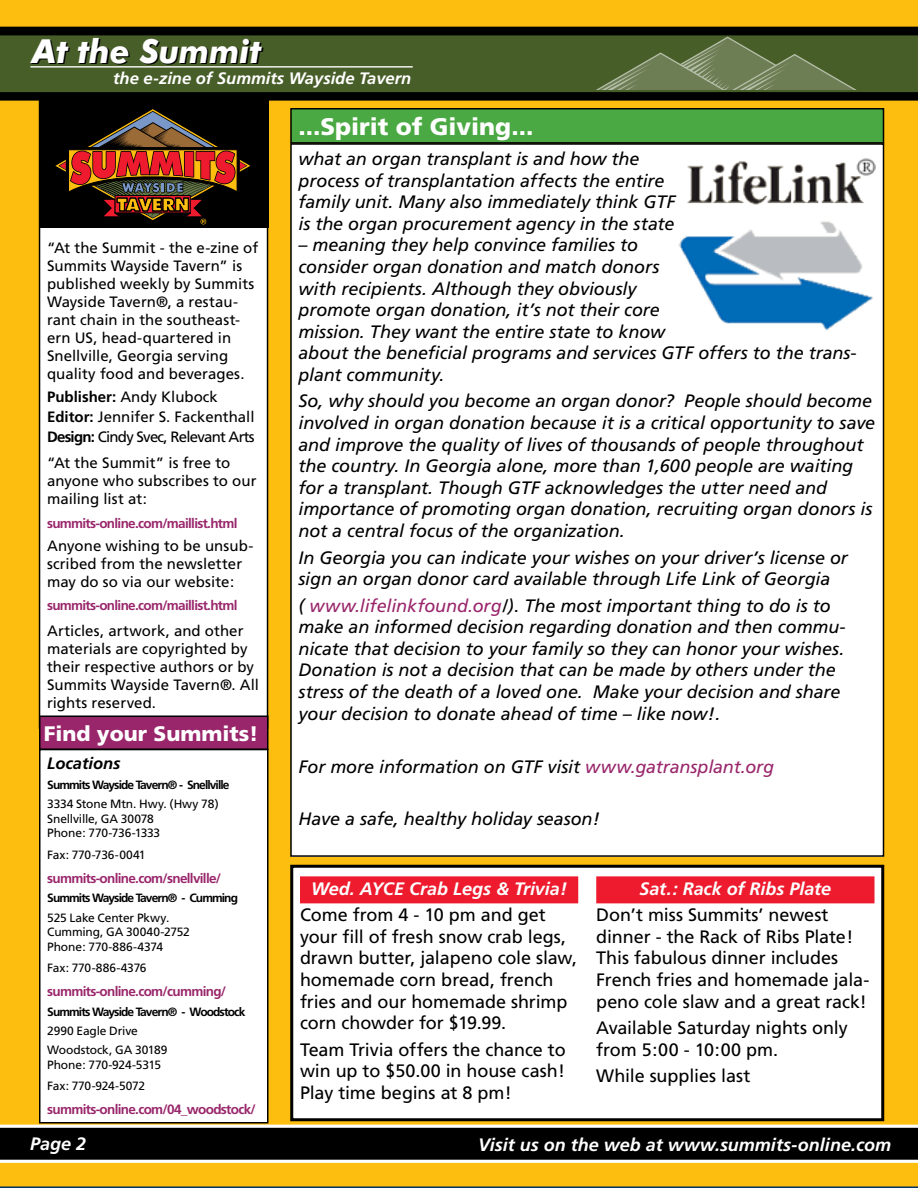
<style>
.page{position:relative;width:918px;height:1188px;background:#febe10}
.page>*{position:absolute;margin:0;border:0;box-sizing:border-box;transform-origin:0 0}
.t1{font:italic 700 33.15px "Futura BT";color:#fff}
.t2{font:900 24px "Frutiger";color:#fff}
.t3{font:900 21px "Frutiger";color:#fff}
.t4{font:italic 18px/21.6px "Frutiger";letter-spacing:-.005em;color:#000}
.t5{font:18px/21.6px "Frutiger";letter-spacing:-.005em;color:#000}
.t6{font:italic 700 18px "Frutiger";color:#fff}
.t7{font:italic 700 16.5px "Frutiger";color:#fff}
.t8{font:italic 700 16.5px "Frutiger";color:#000}
.t9{font:15px/18px "Frutiger";color:#000}
.t10{font:700 13.5px "Frutiger";letter-spacing:-.05em;color:#99266b}
.t11{font:12px/14.4px "Frutiger";letter-spacing:-.01em;color:#000}
.t12{font:700 12px "Frutiger";letter-spacing:-.075em;color:#000}
.s1{color:#99266b}
.s2{font-weight:700}
</style>
<div class="page">
<svg style="left:0;top:1125px;width:918px;height:38px;background:#282828"></svg>
<div style="left:40px;top:100px;width:228px;height:628px;background:#fff"></div>
<div style="left:39px;top:99px;width:229px;height:630px;border:2px solid #000"></div>
<div style="left:40px;top:716px;width:228px;height:33px;background:#99266b"></div>
<div style="left:39px;top:716px;width:229px;height:34px;border:2px solid #000"></div>
<div style="left:40px;top:750px;width:228px;height:373px;background:#fff"></div>
<div style="left:39px;top:749px;width:229px;height:375px;border:2px solid #000"></div>
<div style="left:0;top:27px;width:918px;height:74px;background:#000"></div>
<svg style="left:0;top:34px;width:918px;height:60px;background:#425625"></svg>
<div style="left:39px;top:100px;width:229px;height:128px;background:#000"></div>
<svg style="left:55px;top:109px;width:195px;height:115px"></svg>
<hr style="left:30px;top:66px;width:383px;height:2px;background:#fff">
<svg style="left:567px;top:36px;width:324px;height:54px;background:#5b6e3f"></svg>
<div style="left:291px;top:109px;width:593px;height:34px;background:#4aa942"></div>
<div style="left:290px;top:108px;width:594px;height:36px;border:2px solid #000"></div>
<div style="left:291px;top:144px;width:593px;height:712px;background:#fff"></div>
<div style="left:292px;top:866px;width:591px;height:254px;background:#fff"></div>
<div style="left:300px;top:876px;width:278px;height:27px;background:#ed1b2d"></div>
<div style="left:596px;top:876px;width:278px;height:27px;background:#ed1b2d"></div>
<div style="left:290px;top:865px;width:594px;height:256px;border:3px solid #000"></div>
<img style="left:678px;top:158px;width:197px;height:173px">
<h1 class="t1" style="left:32px;top:31px;width:231px">At the Summit</h1>
<p class="t7" style="left:113px;top:68px;width:300px">the e-zine of Summits Wayside Tavern</p>
<h2 class="t2" style="left:298px;top:112px;width:236px">...Spirit of Giving...</h2>
<p class="t4" style="left:298px;top:148px;width:379px">what an organ transplant is and how the process of transplantation affects the entire family unit. Many also immediately think GTF is the organ procurement agency in the state</p>
<p class="t4" style="left:298px;top:234px;width:560px">– meaning they help convince families to<br>consider organ donation and match donors<br>with recipients. Although they obviously<br>promote organ donation, it’s not their core<br>mission. They want the entire state to know<br>about the beneficial programs and services GTF offers to the trans&shy;plant community.</p>
<p class="t4" style="left:298px;top:391px;width:578px">So, why should you become an organ donor? People should become involved in organ donation because it is a critical opportunity to save and improve the quality of lives of thousands of people throughout the country. In Georgia alone, more than 1,600 people are waiting for a transplant. Though GTF acknowledges the utter need and importance of promoting organ donation, recruiting organ donors is not a central focus of the organization.</p>
<p class="t4" style="left:298px;top:547px;width:551px">In Georgia you can indicate your wishes on your driver’s license or sign an organ donor card available through Life Link of Georgia</p>
<p class="t4" style="left:298px;top:595px;width:549px">( <span class="s1">www.lifelinkfound.org</span>/). The most important thing to do is to make an informed decision regarding donation and then commu&shy;nicate that decision to your family so they can honor your wishes.<br>Donation is not a decision that can be made by others under the stress of the death of a loved one. Make your decision and share your decision to donate ahead of time – like now!.</p>
<p class="t4" style="left:298px;top:756px;width:477px">For more information on GTF visit <span class="s1">www.gatransplant.org</span></p>
<p class="t4" style="left:298px;top:808px;width:303px">Have a safe, healthy holiday season!</p>
<p class="t9" style="left:47px;top:239px;width:213px">“At the Summit - the e-zine of<br>Summits Wayside Tavern” is published weekly by Summits<br>Wayside Tavern®, a restau&shy;rant chain in the southeast&shy;ern US, head-quartered in<br>Snellville, Georgia serving quality food and beverages.</p>
<p class="t9" style="left:47px;top:387px;width:209px;line-height:20.1px"><span class="s2">Publisher:</span> Andy Klubock<br><span class="s2">Editor:</span> Jennifer S. Fackenthall<br><span class="s2">Design:</span> Cindy Svec, Relevant Arts</p>
<p class="t9" style="left:47px;top:454px;width:211px">“At the Summit” is free to anyone who subscribes to our mailing list at:</p>
<p class="t10" style="left:47px;top:515px;width:192px">summits-online.com/maillist.html</p>
<p class="t9" style="left:47px;top:537px;width:208px">Anyone wishing to be unsub&shy;scribed from the newsletter may do so via our website:</p>
<p class="t10" style="left:47px;top:598px;width:192px">summits-online.com/maillist.html</p>
<p class="t9" style="left:47px;top:622px;width:214px">Articles, artwork, and other materials are copyrighted by their respective authors or by<br>Summits Wayside Tavern®. All rights reserved.</p>
<p class="t3" style="left:44px;top:721px;width:216px">Find your Summits!</p>
<p class="t8" style="left:47px;top:754px;width:75px">Locations</p>
<p class="t12" style="left:47px;top:778px;width:184px">Summits Wayside Tavern® - Snellville</p>
<p class="t11" style="left:47px;top:797px;width:173px">3334 Stone Mtn. Hwy. (Hwy 78)<br>Snellville, GA 30078<br>Phone: 770-736-1333</p>
<p class="t11" style="left:47px;top:848px;width:100px">Fax: 770-736-0041</p>
<p class="t10" style="left:47px;top:870px;width:175px">summits-online.com/snellville/</p>
<p class="t12" style="left:47px;top:891px;width:192px">Summits Wayside Tavern® - Cumming</p>
<p class="t11" style="left:47px;top:910px;width:144px">525 Lake Center Pkwy.<br>Cumming, GA 30040-2752<br>Phone: 770-886-4374</p>
<p class="t11" style="left:47px;top:961px;width:101px">Fax: 770-886-4376</p>
<p class="t10" style="left:47px;top:983px;width:180px">summits-online.com/cumming/</p>
<p class="t12" style="left:47px;top:1004px;width:200px">Summits Wayside Tavern® - Woodstock</p>
<p class="t11" style="left:47px;top:1021px;width:122px;line-height:19.2px">2990 Eagle Drive<br>Woodstock, GA 30189</p>
<p class="t11" style="left:47px;top:1054px;width:115px;line-height:21.6px">Phone: 770-924-5315<br>Fax: 770-924-5072</p>
<p class="t10" style="left:47px;top:1101px;width:210px">summits-online.com/04_woodstock/</p>
<p class="t6" style="left:640px;top:878px;width:193px">Sat.: Rack of Ribs Plate</p>
<p class="t5" style="left:596px;top:904px;width:275px">Don’t miss Summits’ newest dinner - the Rack of Ribs Plate!<br>This fabulous dinner includes<br>French fries and homemade jala&shy;peno cole slaw and a great rack!</p>
<p class="t5" style="left:596px;top:1017px;width:253px">Available Saturday nights only from 5:00 - 10:00 pm.</p>
<p class="t5" style="left:596px;top:1065px;width:156px">While supplies last</p>
<p class="t6" style="left:311px;top:878px;width:258px">Wed. AYCE Crab Legs &amp; Trivia!</p>
<p class="t5" style="left:300px;top:904px;width:279px">Come from 4 - 10 pm and get your fill of fresh snow crab legs, drawn butter, jalapeno cole slaw, homemade corn bread, french fries and our homemade shrimp corn chowder for $19.99.</p>
<p class="t5" style="left:300px;top:1039px;width:267px;text-align:justify">Team Trivia offers the chance to win up to $50.00 in house cash!<br>Play time begins at 8 pm!</p>
<p class="t6" style="left:30px;top:1133px;width:58px">Page 2</p>
<p class="t6" style="left:478px;top:1134px;width:414px">Visit us on the web at www.summits-online.com</p>
</div>
